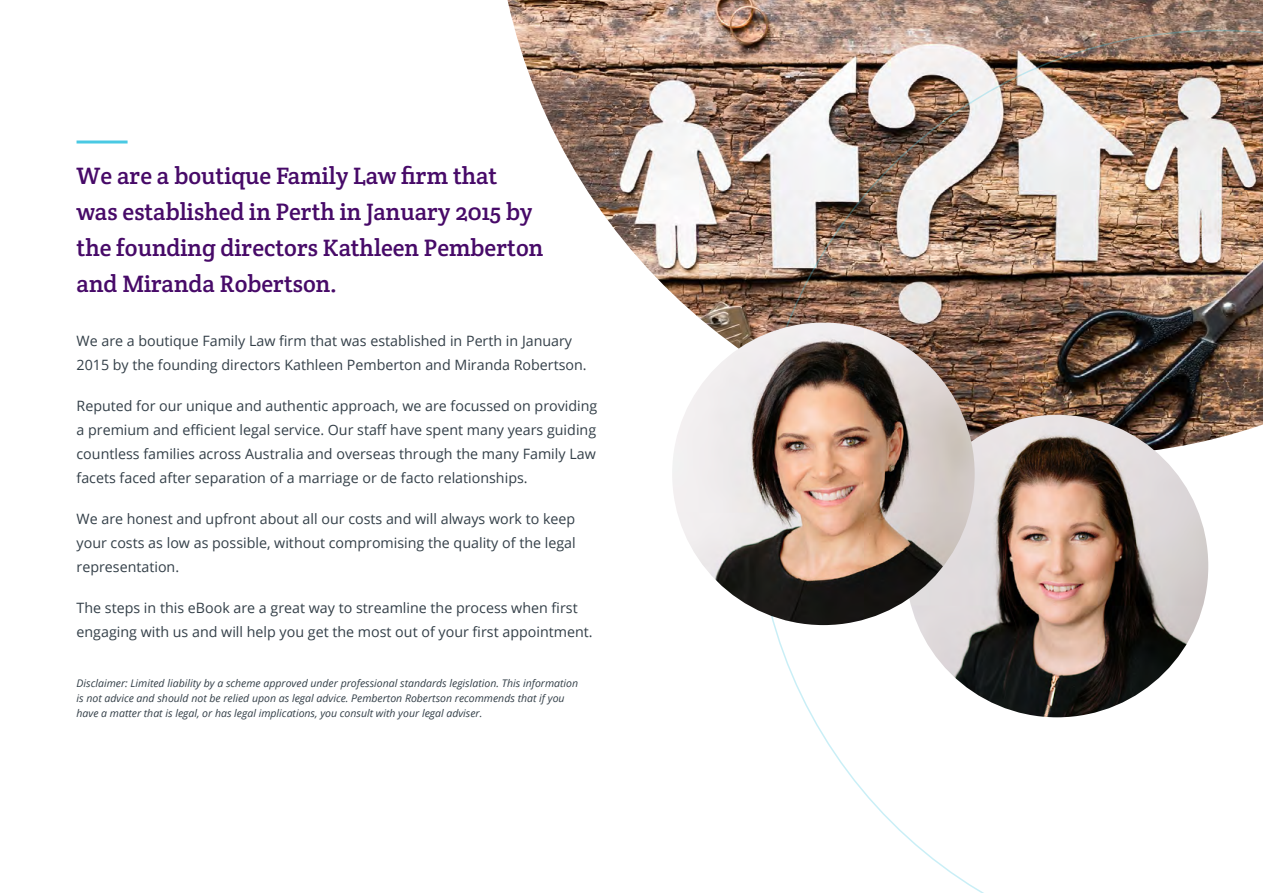
<style>
.page{position:relative;width:1263px;height:893px;background:#fff}
.page>*{position:absolute;margin:0;border:0;box-sizing:border-box;transform-origin:0 0}
.t1{font:24px/36px "Crete Round";color:#470a68}
.t2{font:14.25px/24px "Open Sans";color:#333f48}
.t3{font:italic 10.5px/15px "Open Sans";color:#333f48}
</style>
<div class="page">
<img style="left:507px;top:0;width:756px;height:349px">
<img style="left:755px;top:30px;width:508px;height:863px">
<hr style="left:77px;top:141px;width:51px;height:3px;background:#4ac9e3">
<img style="left:906px;top:415px;width:302px;height:302px;border-radius:151px">
<img style="left:672px;top:323px;width:303px;height:302px;border-radius:151px">
<h1 class="t1" style="left:77px;top:158px;width:468px">We are a boutique Family Law firm that was established in Perth in January 2015 by the founding directors Kathleen Pemberton and Miranda Robertson.</h1>
<p class="t2" style="left:77px;top:328px;width:512px">We are a boutique Family Law firm that was established in Perth in January<br>2015 by the founding directors Kathleen Pemberton and Miranda Robertson.</p>
<p class="t2" style="left:77px;top:393px;width:522px;text-align:justify">Reputed for our unique and authentic approach, we are focussed on providing a premium and efficient legal service. Our staff have spent many years guiding countless families across Australia and overseas through the many Family Law facets faced after separation of a marriage or de facto relationships.</p>
<p class="t2" style="left:77px;top:506px;width:501px;text-align:justify">We are honest and upfront about all our costs and will always work to keep your costs as low as possible, without compromising the quality of the legal representation.</p>
<p class="t2" style="left:77px;top:595px;width:518px">The steps in this eBook are a great way to streamline the process when first engaging with us and will help you get the most out of your first appointment.</p>
<p class="t3" style="left:77px;top:676px;width:503px">Disclaimer: Limited liability by a scheme approved under professional standards legislation. This information is not advice and should not be relied upon as legal advice. Pemberton Robertson recommends that if you have a matter that is legal, or has legal implications, you consult with your legal adviser.</p>
</div>
